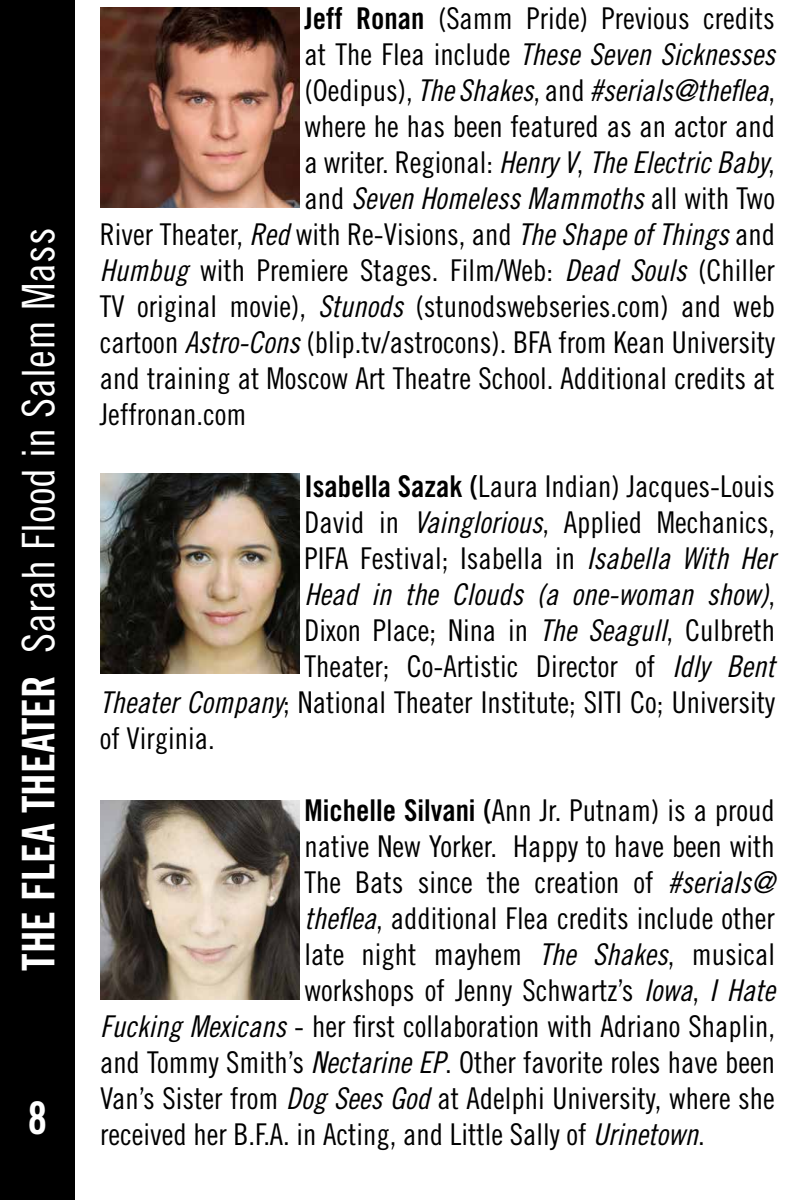
<style>
.page{position:relative;width:800px;height:1200px;background:#fff}
.page>*{position:absolute;margin:0;border:0;box-sizing:border-box;transform-origin:0 0}
.t1{font:45px "Trade Gothic LT Std Cn 18";color:#fff}
.t2{font:45px "Trade Gothic LT Std Bd Cn 20";color:#fff}
.t3{font:30px/36px "Trade Gothic LT Std Cn 18";color:#000;text-align:justify}
.t4{font:30px/36px "Trade Gothic LT Std Cn 18 Obl";color:#000}
.t5{font:26.25px "Trade Gothic LT Std Bd Cn 20";color:#fff}
.s1{font-family:"Trade Gothic LT Std Bd Cn 20"}
.s2{font-family:"Trade Gothic LT Std Cn 18"}
.s3{font-family:"Trade Gothic LT Std Cn 18 Obl"}
</style>
<div class="page">
<div style="left:0;top:0;width:75px;height:1200px;background:#000"></div>
<img style="left:100px;top:7px;width:200px;height:200px">
<img style="left:100px;top:800px;width:200px;height:200px">
<img style="left:100px;top:474px;width:200px;height:200px">
<h1 class="t1" style="left:12px;top:971px;width:744px;rotate:-90deg"><span class="s1">THE FLEA THEATER</span> Sarah Flood in Salem Mass</h1>
<p class="t5" style="left:42px;top:1091px;width:13px">3</p>
<h1 class="t2" style="left:28px;top:1091px;width:21px">8</h1>
<p class="t3" style="left:305px;top:0;width:472px"><span class="s1">Jeff Ronan</span> (Samm Pride) Previous credits</p>
<p class="t4" style="left:305px;top:37px;width:472px"><span class="s2">at The Flea include</span> These Seven Sicknesses <span class="s2">(Oedipus),</span> The Shakes<span class="s2">, and</span> #serials@theflea<span class="s2">,</span></p>
<p class="t3" style="left:305px;top:108px;width:472px">where he has been featured as an actor and</p>
<p class="t4" style="left:305px;top:145px;width:472px"><span class="s2">a writer. Regional:</span> Henry V<span class="s2">,</span> The Electric Baby<span class="s2">, and</span> Seven Homeless Mammoths <span class="s2">all with Two</span></p>
<p class="t3" style="left:100px;top:216px;width:677px">River Theater, <span class="s3">Red</span> with Re-Visions, and <span class="s3">The Shape of Things</span> and <span class="s3">Humbug</span> with Premiere Stages. Film/Web: <span class="s3">Dead Souls</span> (Chiller TV original movie), <span class="s3">Stunods</span> (stunodswebseries.com) and web cartoon <span class="s3">Astro-Cons</span> (blip.tv/astrocons). BFA from Kean University and training at Moscow Art Theatre School. Additional credits at Jeffronan.com</p>
<p class="t3" style="left:305px;top:468px;width:472px"><span class="s1">Isabella Sazak (</span>Laura Indian) Jacques-Louis David in <span class="s3">Vainglorious</span>, Applied Mechanics, PIFA Festival; Isabella in <span class="s3">Isabella With Her</span></p>
<p class="t4" style="left:305px;top:577px;width:472px">Head in the Clouds (a one-woman show)<span class="s2">,</span></p>
<p class="t3" style="left:305px;top:612px;width:472px">Dixon Place; Nina in <span class="s3">The Seagull</span>, Culbreth</p>
<p class="t3" style="left:305px;top:648px;width:472px">Theater; Co-Artistic Director of <span class="s3">Idly Bent</span></p>
<p class="t3" style="left:100px;top:684px;width:677px"><span class="s3">Theater Company</span>; National Theater Institute; SITI Co; University</p>
<p class="t3" style="left:100px;top:720px;width:116px">of Virginia.</p>
<p class="t3" style="left:305px;top:792px;width:472px"><span class="s1">Michelle Silvani (</span>Ann Jr. Putnam) is a proud</p>
<p class="t3" style="left:305px;top:828px;width:472px">native New Yorker. Happy to have been with</p>
<p class="t3" style="left:305px;top:864px;width:472px">The Bats since the creation of <span class="s3">#serials@</span></p>
<p class="t3" style="left:305px;top:900px;width:472px"><span class="s3">theflea</span>, additional Flea credits include other</p>
<p class="t3" style="left:305px;top:936px;width:472px">late night mayhem <span class="s3">The Shakes</span>, musical</p>
<p class="t3" style="left:305px;top:972px;width:472px">workshops of Jenny Schwartz’s <span class="s3">Iowa</span>, <span class="s3">I Hate</span></p>
<p class="t3" style="left:100px;top:1008px;width:677px"><span class="s3">Fucking Mexicans</span> - her first collaboration with Adriano Shaplin,</p>
<p class="t3" style="left:100px;top:1044px;width:676px">and Tommy Smith’s <span class="s3">Nectarine EP</span>. Other favorite roles have been</p>
<p class="t3" style="left:100px;top:1080px;width:676px">Van’s Sister from <span class="s3">Dog Sees God</span> at Adelphi University, where she</p>
<p class="t3" style="left:100px;top:1116px;width:606px">received her B.F.A. in Acting, and Little Sally of <span class="s3">Urinetown</span>.</p>
</div>
